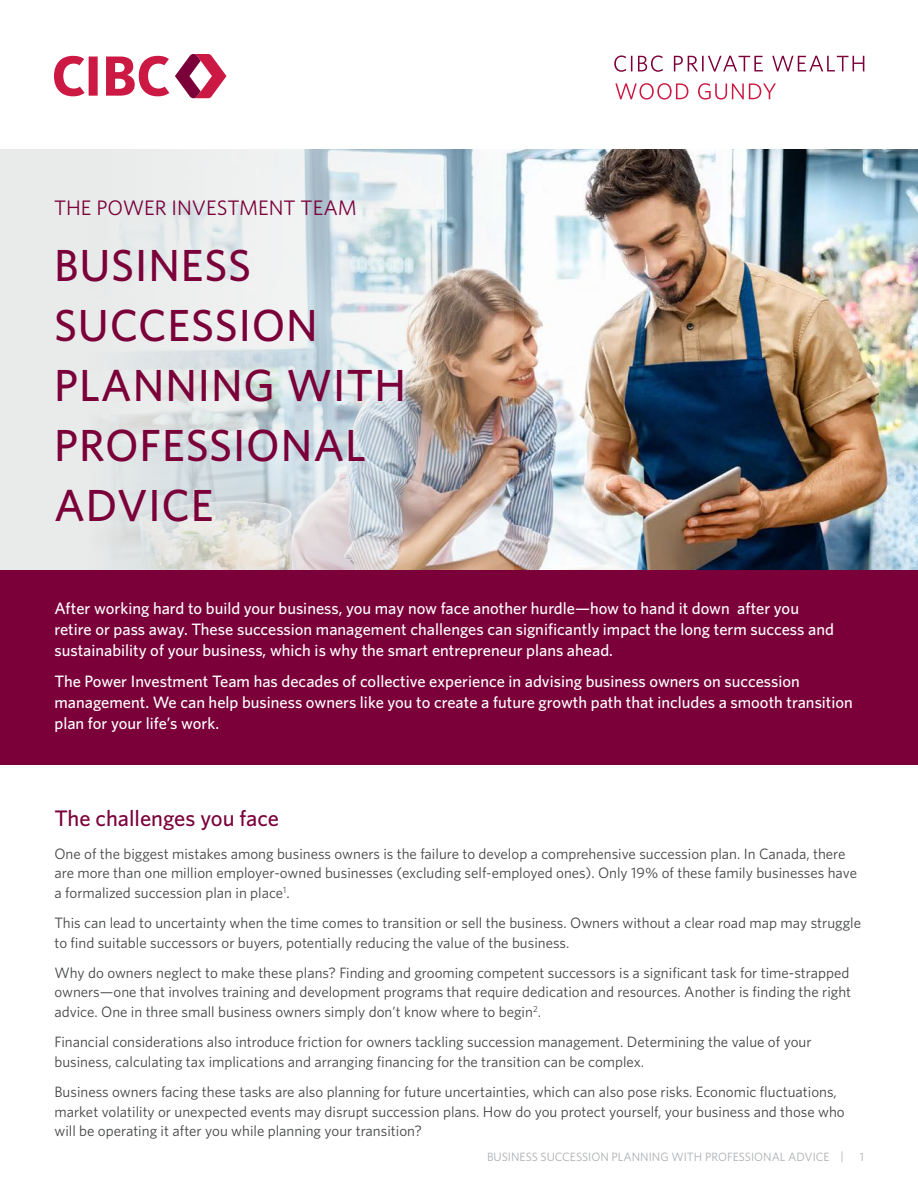
<style>
.page{position:relative;width:918px;height:1188px;background:#fff}
.page>*{position:absolute;margin:0;border:0;box-sizing:border-box;transform-origin:0 0}
.Header_H1{font:500 45px/60px "Whitney";letter-spacing:.02em;color:#7b003a}
.Subheader_H2{font:500 22.5px "Whitney";color:#7b003a}
.Eyebrow_P{font:21px "Whitney";color:#7b003a}
.Body_P{font:500 16.5px/21px "Whitney";color:#fff}
.Body_P-2{font:15px/19.5px "Whitney";color:#434444}
.t1{font:12px "Whitney";color:#acaeb1}
</style>
<div class="page">
<img style="left:514px;top:149px;width:404px;height:421px">
<svg style="left:54px;top:56px;width:115px;height:40px"></svg>
<svg style="left:175px;top:54px;width:51px;height:44px"></svg>
<svg style="left:615px;top:83px;width:73px;height:17px"></svg>
<svg style="left:698px;top:83px;width:78px;height:17px"></svg>
<svg style="left:614px;top:55px;width:18px;height:17px"></svg>
<svg style="left:638px;top:55px;width:25px;height:17px"></svg>
<svg style="left:674px;top:56px;width:89px;height:16px"></svg>
<svg style="left:772px;top:56px;width:92px;height:16px"></svg>
<svg style="left:0;top:149px;width:514px;height:421px;background:#d9dad9"></svg>
<div style="left:0;top:570px;width:918px;height:195px;background:#7b003a"></div>
<p class="Eyebrow_P" style="left:54px;top:193px;width:304px">THE POWER INVESTMENT TEAM</p>
<h1 class="Header_H1" style="left:54px;top:235px;width:353px">BUSINESS<br>SUCCESSION<br>PLANNING WITH<br>PROFESSIONAL<br>ADVICE</h1>
<p class="Body_P" style="left:54px;top:597px;width:781px">After working hard to build your business, you may now face another hurdle—how to hand it down after you retire or pass away. These succession management challenges can significantly impact the long term success and sustainability of your business, which is why the smart entrepreneur plans ahead.</p>
<p class="Body_P" style="left:54px;top:671px;width:800px">The Power Investment Team has decades of collective experience in advising business owners on succession management. We can help business owners like you to create a future growth path that includes a smooth transition plan for your life’s work.</p>
<h2 class="Subheader_H2" style="left:54px;top:803px;width:226px">The challenges you face</h2>
<p class="Body_P-2" style="left:54px;top:844px;width:804px">One of the biggest mistakes among business owners is the failure to develop a comprehensive succession plan. In Canada, there are more than one million employer-owned businesses (excluding self-employed ones). Only 19% of these family businesses have a formalized succession plan in place<sup>1</sup>.</p>
<p class="Body_P-2" style="left:54px;top:913px;width:808px">This can lead to uncertainty when the time comes to transition or sell the business. Owners without a clear road map may struggle to find suitable successors or buyers, potentially reducing the value of the business.</p>
<p class="Body_P-2" style="left:54px;top:963px;width:798px">Why do owners neglect to make these plans? Finding and grooming competent successors is a significant task for time-strapped owners—one that involves training and development programs that require dedication and resources. Another is finding the right advice. One in three small business owners simply don’t know where to begin<sup>2</sup>.</p>
<p class="Body_P-2" style="left:54px;top:1032px;width:759px">Financial considerations also introduce friction for owners tackling succession management. Determining the value of your business, calculating tax implications and arranging financing for the transition can be complex.</p>
<p class="Body_P-2" style="left:54px;top:1082px;width:792px">Business owners facing these tasks are also planning for future uncertainties, which can also pose risks. Economic fluctuations, market volatility or unexpected events may disrupt succession plans. How do you protect yourself, your business and those who will be operating it after you while planning your transition?</p>
<p class="t1" style="left:487px;top:1149px;width:358px">BUSINESS SUCCESSION PLANNING WITH PROFESSIONAL ADVICE |</p>
<p class="t1" style="left:860px;top:1149px;width:6px">1</p>
</div>
